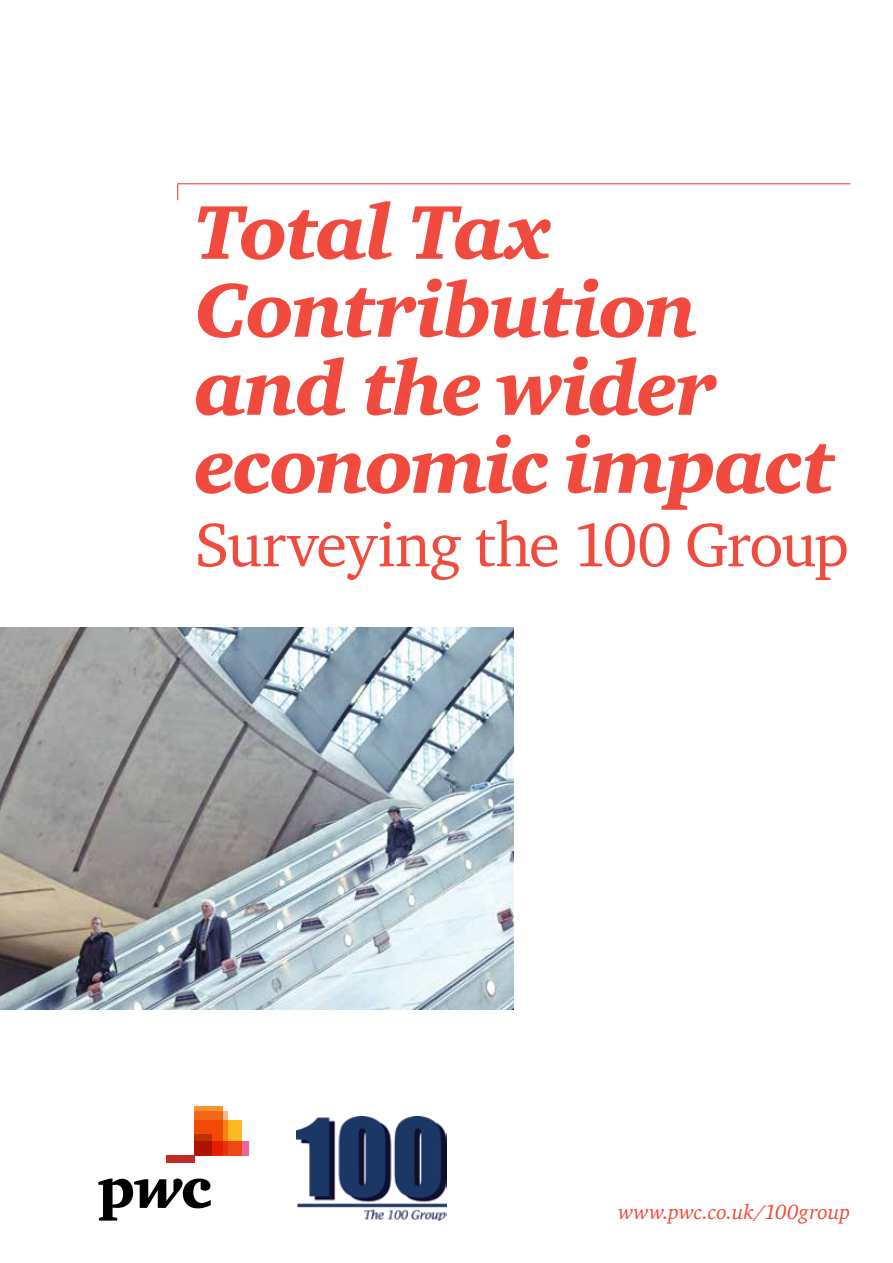
<style>
.page{position:relative;width:893px;height:1263px;background:#fff}
.page>*{position:absolute;margin:0;border:0;box-sizing:border-box;transform-origin:0 0}
.t1{font:italic 900 78px/78px "ITC Charter Com";letter-spacing:-.025em;color:#f04b3e}
.t2{font:63px "ITC Charter Com";letter-spacing:-.025em;color:#f04b3e}
.t3{font:italic 21px "ITC Charter Com";color:#f04b3e}
</style>
<div class="page">
<img style="left:0;top:628px;width:514px;height:381px">
<div style="left:194px;top:1120px;width:48px;height:35px;background:#fdb924"></div>
<svg style="left:228px;top:1141px;width:21px;height:14px"></svg>
<svg style="left:223px;top:1111px;width:5px;height:44px"></svg>
<svg style="left:194px;top:1106px;width:29px;height:49px"></svg>
<svg style="left:194px;top:1134px;width:18px;height:21px"></svg>
<div style="left:166px;top:1155px;width:28px;height:7px;background:#c22c25"></div>
<svg style="left:98px;top:1178px;width:113px;height:42px"></svg>
<svg style="left:177px;top:183px;width:674px;height:18px"></svg>
<img style="left:297px;top:1116px;width:150px;height:104px">
<p class="t1" style="left:195px;top:192px;width:641px">Total Tax<br>Contribution and the wider economic impact</p>
<p class="t2" style="left:195px;top:506px;width:656px">Surveying the 100 Group</p>
<p class="t3" style="left:618px;top:1200px;width:234px">www.pwc.co.uk/100group</p>
</div>
